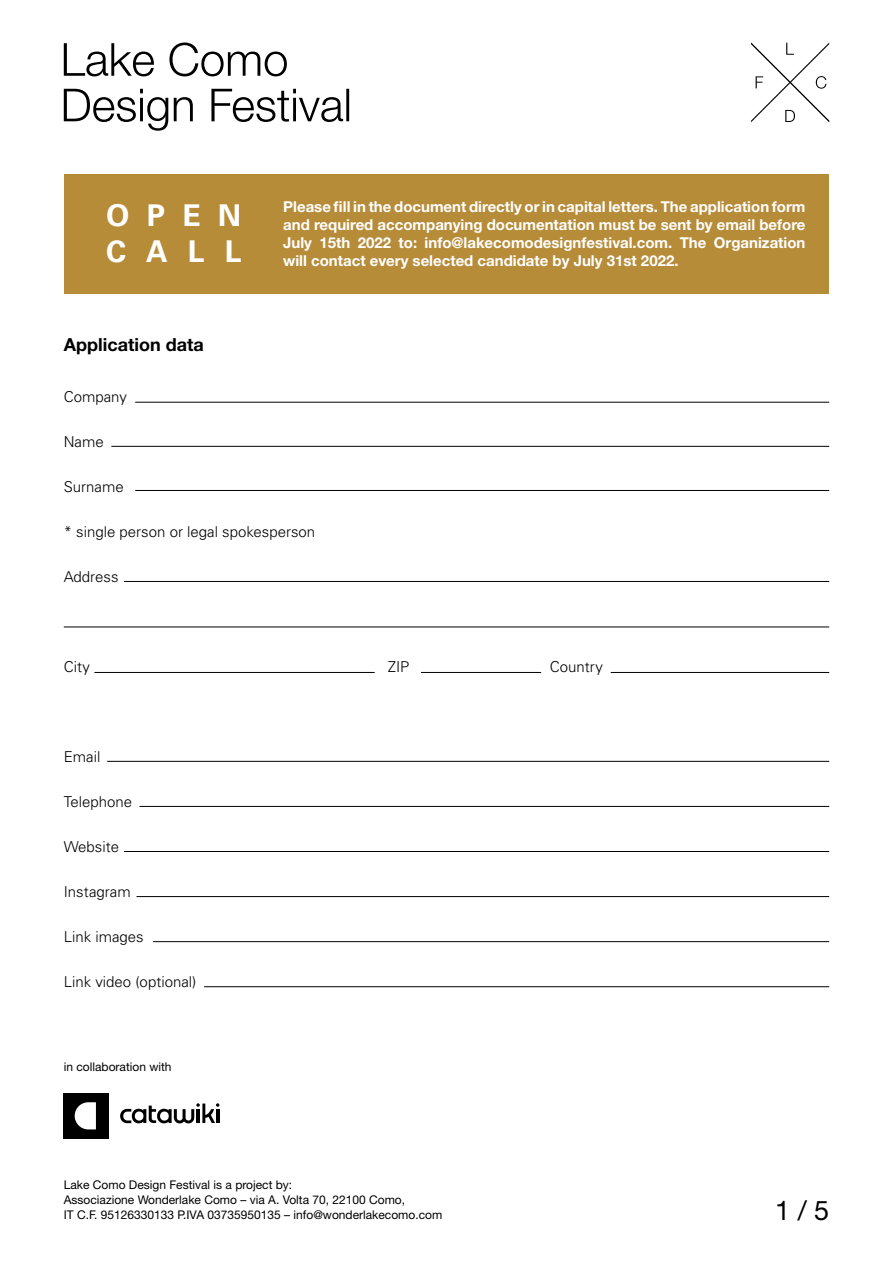
<style>
.page{position:relative;width:893px;height:1263px;background:#fff}
.page>*{position:absolute;margin:0;border:0;box-sizing:border-box;transform-origin:0 0}
.t1{font:700 30px/36px "Univers";letter-spacing:.62em;color:#fff}
.t2{font:27px "Helvetica Neue";color:#000}
.t3{font:700 18px "Helvetica Neue";color:#000}
.t4{font:700 15px/18px "Helvetica Neue";color:#fff;text-align:justify}
.t5{font:300 15px "Univers";color:#000}
.t6{font:12px/15px "Helvetica Neue";color:#000}
</style>
<div class="page">
<svg style="left:64px;top:89px;width:285px;height:42px"></svg>
<svg style="left:64px;top:43px;width:223px;height:33px"></svg>
<svg style="left:751px;top:43px;width:78px;height:79px"></svg>
<div style="left:64px;top:174px;width:765px;height:119px;background:#b78c39"></div>
<hr style="left:135px;top:402px;width:694px;height:1px;background:#000">
<hr style="left:111px;top:446px;width:718px;height:1px;background:#000">
<hr style="left:135px;top:490px;width:694px;height:1px;background:#000">
<hr style="left:124px;top:581px;width:705px;height:1px;background:#000">
<hr style="left:64px;top:627px;width:765px;height:1px;background:#000">
<hr style="left:94px;top:672px;width:281px;height:1px;background:#000">
<hr style="left:421px;top:672px;width:120px;height:1px;background:#000">
<hr style="left:611px;top:672px;width:218px;height:1px;background:#000">
<hr style="left:107px;top:761px;width:722px;height:1px;background:#000">
<hr style="left:139px;top:806px;width:690px;height:1px;background:#000">
<hr style="left:124px;top:851px;width:705px;height:1px;background:#000">
<hr style="left:136px;top:896px;width:693px;height:1px;background:#000">
<hr style="left:153px;top:941px;width:676px;height:1px;background:#000">
<hr style="left:204px;top:986px;width:625px;height:1px;background:#000">
<div style="left:64px;top:1093px;width:45px;height:45px;background:#000"></div>
<svg style="left:75px;top:1102px;width:21px;height:27px"></svg>
<svg style="left:120px;top:1103px;width:99px;height:21px"></svg>
<h1 class="t1" style="left:106px;top:198px;width:137px">OPEN<br>CALL</h1>
<p class="t3" style="left:64px;top:333px;width:141px">Application data</p>
<p class="t4" style="left:283px;top:198px;width:524px">Please fill in the document directly or in capital letters. The application form and required accompanying documentation must be sent by email before July 15th 2022 to: info@lakecomodesignfestival.com. The Organization will contact every selected candidate by July 31st 2022.</p>
<p class="t5" style="left:64px;top:387px;width:65px">Company</p>
<p class="t5" style="left:64px;top:432px;width:42px">Name</p>
<p class="t5" style="left:64px;top:477px;width:62px">Surname</p>
<p class="t5" style="left:64px;top:522px;width:253px">* single person or legal spokesperson</p>
<p class="t5" style="left:64px;top:567px;width:56px">Address</p>
<p class="t5" style="left:64px;top:657px;width:28px">City</p>
<p class="t5" style="left:388px;top:657px;width:23px">ZIP</p>
<p class="t5" style="left:550px;top:657px;width:55px">Country</p>
<p class="t5" style="left:64px;top:747px;width:38px">Email</p>
<p class="t5" style="left:64px;top:792px;width:70px">Telephone</p>
<p class="t5" style="left:64px;top:837px;width:57px">Website</p>
<p class="t5" style="left:64px;top:882px;width:68px">Instagram</p>
<p class="t5" style="left:64px;top:927px;width:82px">Link images</p>
<p class="t5" style="left:64px;top:972px;width:134px">Link video (optional)</p>
<p class="t6" style="left:64px;top:1059px;width:109px">in collaboration with</p>
<p class="t6" style="left:64px;top:1177px;width:380px">Lake Como Design Festival is a project by:<br>Associazione Wonderlake Como – via A. Volta 70, 22100 Como,<br>IT C.F. 95126330133 P.IVA 03735950135 – info@wonderlakecomo.com</p>
<h2 class="t2" style="left:775px;top:1195px;width:56px">1 / 5</h2>
</div>
